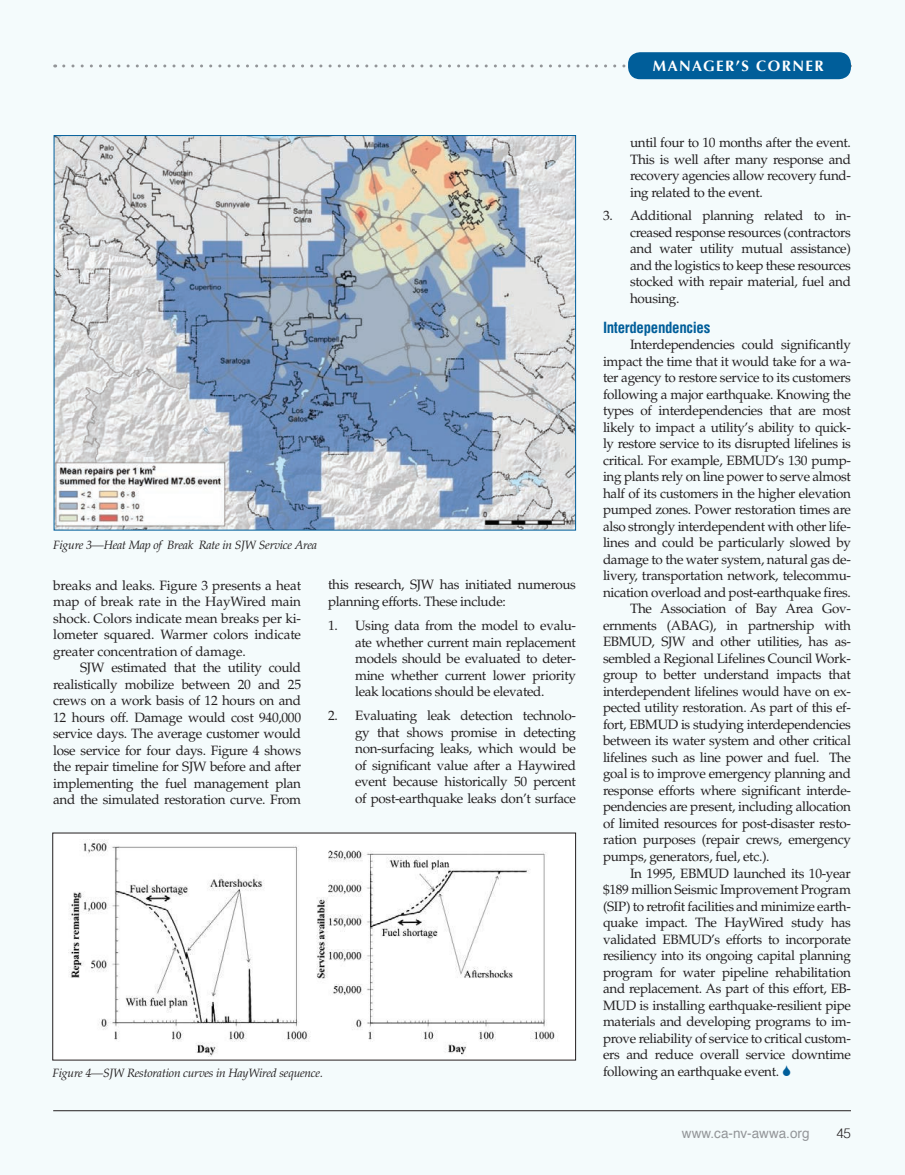
<style>
.page{position:relative;width:905px;height:1175px;background:#fff}
.page>*{position:absolute;margin:0;border:0;box-sizing:border-box;transform-origin:0 0}
.SUBHEAD{font:700 condensed 15px "Helvetica";letter-spacing:-.025em;color:#005e9a}
.t1{font:700 15px "Optima";letter-spacing:.1em;color:#fff}
.SUBHEAD-2{font:13.5px/16.5px "Palatino";letter-spacing:-.025em;color:#231f20;text-align:justify}
.t2{font:13.5px "Helvetica";color:#939598}
.t3{font:300 13.5px "Helvetica";color:#231f20}
.t4{font:italic 12px "Palatino";letter-spacing:-.02em;color:#231f20}
</style>
<div class="page">
<div style="left:0;top:0;width:904px;height:1174px;background:#f4fbfc"></div>
<svg style="left:64px;top:64px;width:562px;height:3px"></svg>
<hr style="left:53px;top:1110px;width:797px;height:1px;background:#231f20">
<div style="left:628px;top:52px;width:222px;height:27px;background:#005e9a;border-radius:12px"></div>
<img style="left:56px;top:137px;width:518px;height:391px">
<div style="left:53px;top:833px;width:522px;height:227px;background:#fff"></div>
<img style="left:69px;top:839px;width:486px;height:217px">
<div style="left:52px;top:832px;width:524px;height:228px;border:1px solid #231f20"></div>
<p class="t4" style="left:53px;top:538px;width:266px">Figure 3—Heat Map of Break Rate in SJW Service Area</p>
<p class="SUBHEAD-2" style="left:53px;top:577px;width:249px">breaks and leaks. Figure 3 presents a heat map of break rate in the HayWired main shock. Colors indicate mean breaks per ki&shy;lometer squared. Warmer colors indicate greater concentration of damage.</p>
<p class="SUBHEAD-2" style="left:53px;top:659px;width:249px;text-indent:27px">SJW estimated that the utility could realistically mobilize between 20 and 25 crews on a work basis of 12 hours on and 12 hours off. Damage would cost 940,000 service days. The average customer would lose service for four days. Figure 4 shows the repair timeline for SJW before and after implementing the fuel management plan and the simulated restoration curve. From</p>
<p class="SUBHEAD-2" style="left:328px;top:577px;width:249px">this research, SJW has initiated numerous planning efforts. These include:</p>
<p class="SUBHEAD-2" style="left:355px;top:617px;width:222px;text-indent:-27px">1. Using data from the model to evalu&shy;ate whether current main replacement models should be evaluated to deter&shy;mine whether current lower priority leak locations should be elevated.</p>
<p class="SUBHEAD-2" style="left:355px;top:707px;width:222px;text-indent:-27px">2. Evaluating leak detection technolo&shy;gy that shows promise in detecting non-surfacing leaks, which would be of significant value after a Haywired event because historically 50 percent of post-earthquake leaks don’t surface</p>
<p class="t4" style="left:52px;top:1066px;width:272px">Figure 4—SJW Restoration curves in HayWired sequence.</p>
<p class="t1" style="left:653px;top:57px;width:172px">MANAGER’S CORNER</p>
<p class="SUBHEAD-2" style="left:630px;top:135px;width:222px">until four to 10 months after the event.<br>This is well after many response and recovery agencies allow recovery fund&shy;ing related to the event.</p>
<p class="SUBHEAD-2" style="left:630px;top:208px;width:222px;text-indent:-27px">3. Additional planning related to in&shy;creased response resources (contractors and water utility mutual assistance) and the logistics to keep these resources stocked with repair material, fuel and housing.</p>
<p class="SUBHEAD" style="left:603px;top:318px;width:109px">Interdependencies</p>
<p class="SUBHEAD-2" style="left:603px;top:337px;width:249px;text-indent:27px">Interdependencies could significantly impact the time that it would take for a wa&shy;ter agency to restore service to its customers following a major earthquake. Knowing the types of interdependencies that are most likely to impact a utility’s ability to quick&shy;ly restore service to its disrupted lifelines is critical. For example, EBMUD’s 130 pump&shy;ing plants rely on line power to serve almost half of its customers in the higher elevation pumped zones. Power restoration times are also strongly interdependent with other life&shy;lines and could be particularly slowed by damage to the water system, natural gas de&shy;livery, transportation network, telecommu&shy;nication overload and post-earthquake fires.</p>
<p class="SUBHEAD-2" style="left:603px;top:601px;width:249px;text-indent:27px">The Association of Bay Area Gov&shy;ernments (ABAG), in partnership with EBMUD, SJW and other utilities, has as&shy;sembled a Regional Lifelines Council Work&shy;group to better understand impacts that interdependent lifelines would have on ex&shy;pected utility restoration. As part of this ef&shy;fort, EBMUD is studying interdependencies between its water system and other critical lifelines such as line power and fuel. The goal is to improve emergency planning and response efforts where significant interde&shy;pendencies are present, including allocation of limited resources for post-disaster resto&shy;ration purposes (repair crews, emergency pumps, generators, fuel, etc.).</p>
<p class="SUBHEAD-2" style="left:603px;top:865px;width:249px;text-indent:27px">In 1995, EBMUD launched its 10-year $189 million Seismic Improvement Program (SIP) to retrofit facilities and minimize earth&shy;quake impact. The HayWired study has validated EBMUD’s efforts to incorporate resiliency into its ongoing capital planning program for water pipeline rehabilitation and replacement. As part of this effort, EB-MUD is installing earthquake-resilient pipe materials and developing programs to im&shy;prove reliability of service to critical custom&shy;ers and reduce overall service downtime following an earthquake event.</p>
<p class="t2" style="left:682px;top:1123px;width:129px">www.ca-nv-awwa.org</p>
<p class="t3" style="left:836px;top:1121px;width:16px">45</p>
</div>
